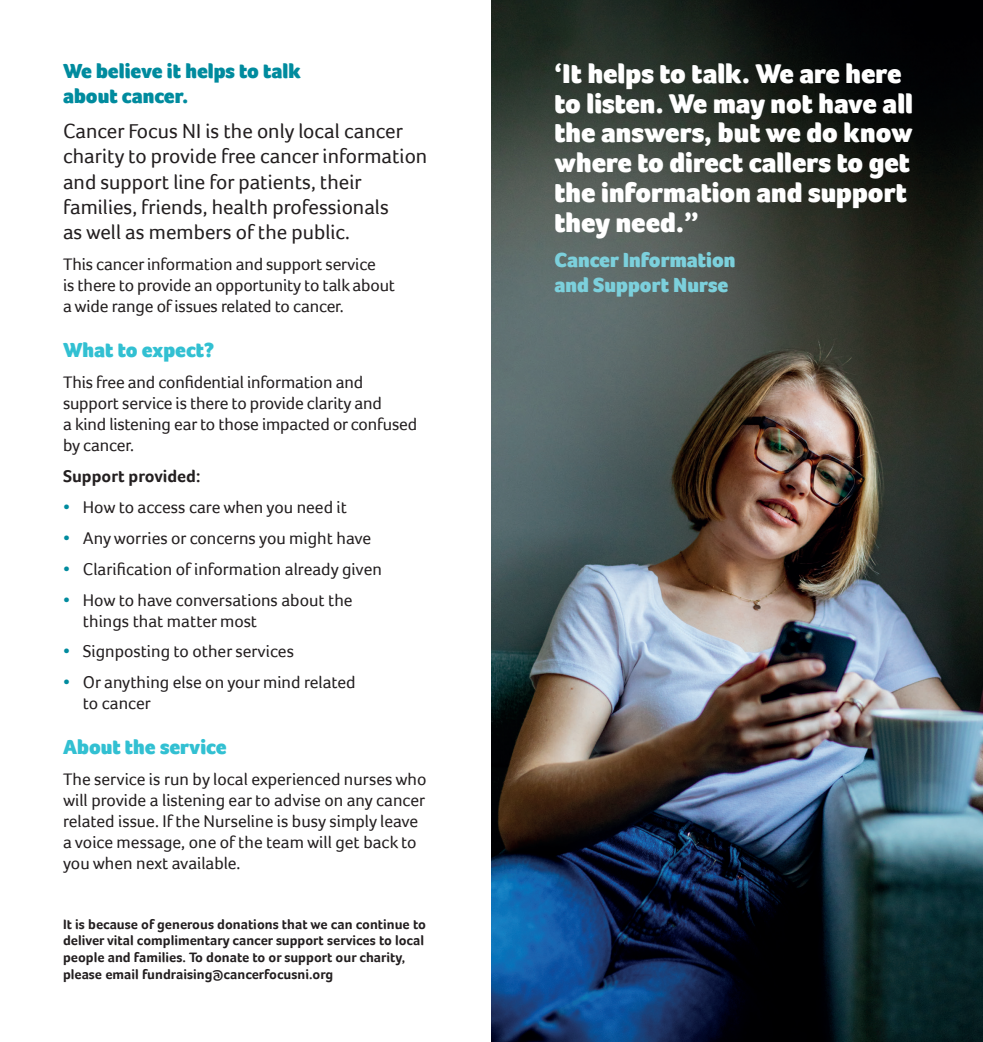
<style>
.page{position:relative;width:983px;height:1042px;background:#fff}
.page>*{position:absolute;margin:0;border:0;box-sizing:border-box;transform-origin:0 0}
.t1{font:900 28px/29.8px "Foco";color:#fff}
.t2{font:21px/25.2px "Foco";color:#231f20}
.t3{font:900 21px/25.2px "Foco";color:#008b9e}
.t4{font:900 21px/25.2px "Foco";color:#7cd0dc}
.t5{font:900 21px "Foco";color:#32c0d2}
.t6{font:17.5px/21px "Foco";color:#231f20}
.t7{font:700 17.5px "Foco";color:#231f20}
.t8{font:700 14px/16.8px "Foco";color:#231f20}
.s1{font-weight:700;color:#008b9e}
</style>
<div class="page">
<img style="left:491px;top:0;width:491px;height:1042px">
<p class="t3" style="left:63px;top:58px;width:239px">We believe it helps to talk about cancer.</p>
<p class="t2" style="left:63px;top:118px;width:366px">Cancer Focus NI is the only local cancer charity to provide free cancer information and support line for patients, their families, friends, health professionals<br>as well as members of the public.</p>
<p class="t6" style="left:63px;top:253px;width:333px">This cancer information and support service<br>is there to provide an opportunity to talk about a wide range of issues related to cancer.</p>
<p class="t5" style="left:63px;top:338px;width:153px">What to expect?</p>
<p class="t6" style="left:63px;top:371px;width:355px">This free and confidential information and support service is there to provide clarity and<br>a kind listening ear to those impacted or confused by cancer.</p>
<p class="t7" style="left:63px;top:465px;width:139px">Support provided:</p>
<p class="t6" style="left:63px;top:496px;width:285px"><span class="s1">•</span> How to access care when you need it</p>
<p class="t6" style="left:63px;top:527px;width:309px"><span class="s1">•</span> Any worries or concerns you might have</p>
<p class="t6" style="left:63px;top:558px;width:320px"><span class="s1">•</span> Clarification of information already given</p>
<p class="t6" style="left:83px;top:589px;width:271px;text-indent:-20px"><span class="s1">•</span> How to have conversations about the things that matter most</p>
<p class="t6" style="left:63px;top:641px;width:232px"><span class="s1">•</span> Signposting to other services</p>
<p class="t6" style="left:83px;top:672px;width:274px;text-indent:-20px"><span class="s1">•</span> Or anything else on your mind related to cancer</p>
<p class="t5" style="left:63px;top:735px;width:165px">About the service</p>
<p class="t6" style="left:63px;top:769px;width:365px">The service is run by local experienced nurses who will provide a listening ear to advise on any cancer related issue. If the Nurseline is busy simply leave a voice message, one of the team will get back to you when next available.</p>
<p class="t8" style="left:63px;top:915px;width:364px">It is because of generous donations that we can continue to deliver vital complimentary cancer support services to local people and families. To donate to or support our charity, please email fundraising@cancerfocusni.org</p>
<p class="t1" style="left:554px;top:59px;width:360px">‘It helps to talk. We are here to listen. We may not have all the answers, but we do know where to direct callers to get the information and support they need.”</p>
<p class="t4" style="left:554px;top:247px;width:182px">Cancer Information and Support Nurse</p>
</div>
